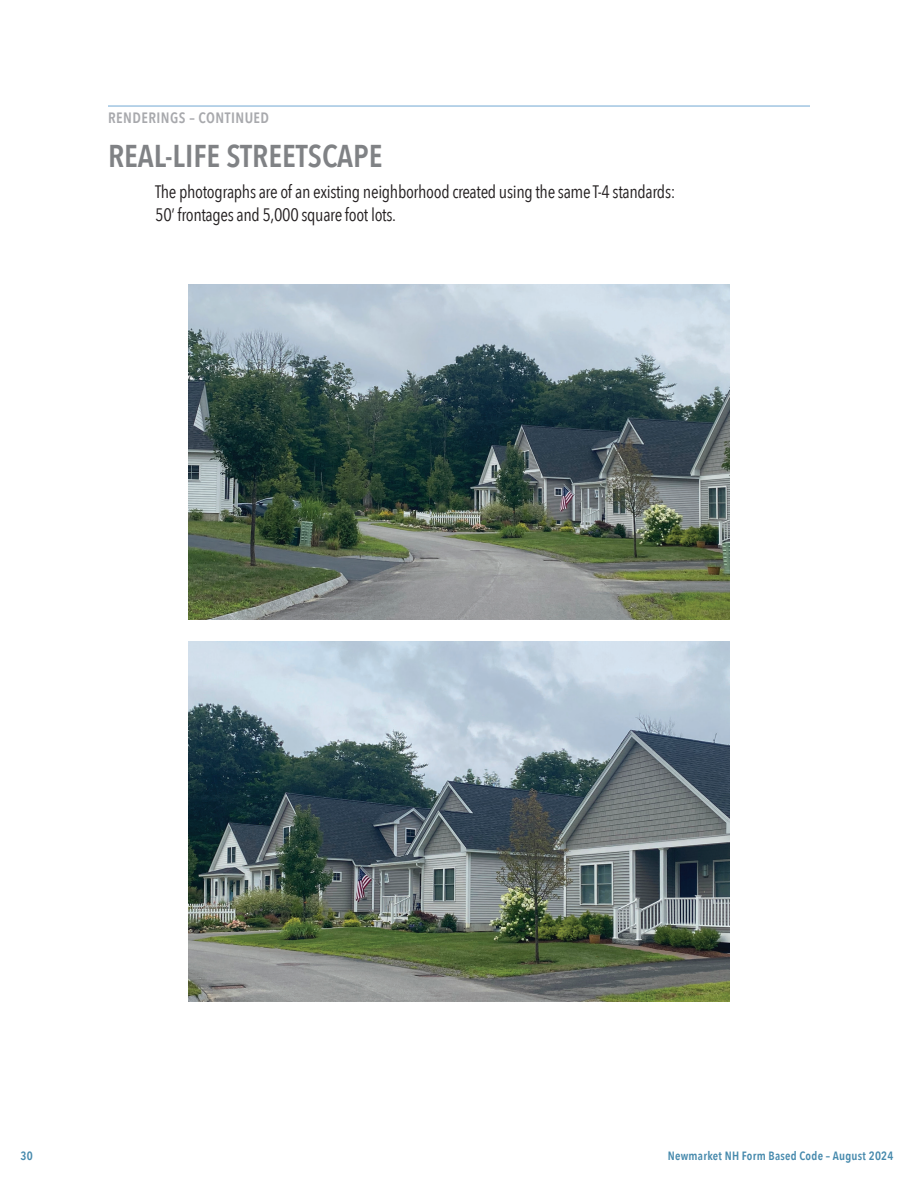
<style>
.page{position:relative;width:918px;height:1188px;background:#fff}
.page>*{position:absolute;margin:0;border:0;box-sizing:border-box;transform-origin:0 0}
.t1{font:600 31.5px "Avenir Next Condensed";color:#808285}
.t2{font:18px/22.5px "Avenir Next Condensed";letter-spacing:-.02em;color:#231f20}
.t3{font:600 15px "Avenir Next Condensed";letter-spacing:.03em;color:#a8a9ad}
.t4{font:600 12px "Avenir Next Condensed";letter-spacing:.02em;color:#478aad}
</style>
<div class="page">
<hr style="left:108px;top:105px;width:702px;height:2px;background:#a1c5e2">
<img style="left:188px;top:642px;width:542px;height:359px">
<img style="left:188px;top:284px;width:542px;height:336px">
<p class="t3" style="left:108px;top:105px;width:163px">RENDERINGS – CONTINUED</p>
<h1 class="t1" style="left:108px;top:128px;width:276px">REAL-LIFE STREETSCAPE</h1>
<p class="t2" style="left:155px;top:180px;width:522px">The photographs are of an existing neighborhood created using the same T-4 standards:<br>50’ frontages and 5,000 square foot lots.</p>
<p class="t4" style="left:21px;top:1145px;width:14px">30</p>
<p class="t4" style="left:668px;top:1145px;width:227px">Newmarket NH Form Based Code – August 2024</p>
</div>
